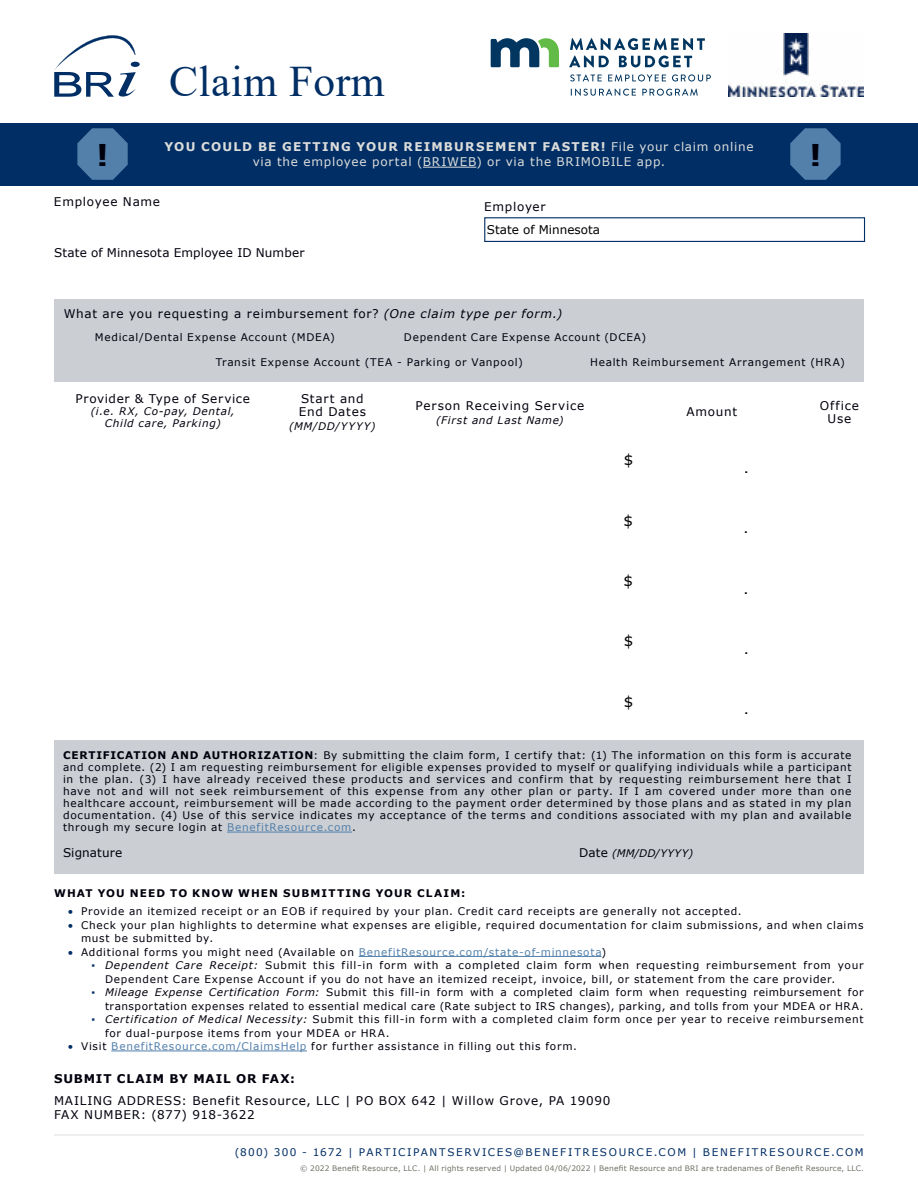
<style>
.page{position:relative;width:918px;height:1188px;background:#fff}
.page>*{position:absolute;margin:0;border:0;box-sizing:border-box;transform-origin:0 0}
.t1{font:43.5px "Times New Roman";letter-spacing:.01em;color:#002e65}
.t2{font:700 30px "Verdana";color:#00000d}
.t3{font:18px "Arial";color:#000}
.t4{font:15px "Verdana";color:#000}
.t5{font:12px/13.5px "Verdana";letter-spacing:.06em;color:#00000d}
.t6{font:700 12px "Verdana";letter-spacing:.1em;color:#dcdddb}
.t7{font:12px "Verdana";letter-spacing:.065em;color:#dcdddb}
.t8{font:12px "Verdana";letter-spacing:.01em;color:#00000d}
.t9{font:700 12px "Verdana";letter-spacing:.065em;color:#00000d}
.t10{font:12px "Verdana";color:#000}
.t11{font:12px "Verdana";letter-spacing:.005em;color:#00000d}
.t12{font:10.5px/12px "Verdana";letter-spacing:.065em;color:#00000d}
.t13{font:italic 10.5px/12px "Verdana";letter-spacing:.065em;color:#00000d;text-align:center}
.t14{font:10.5px "Verdana";letter-spacing:.155em;color:#002e65}
.t15{font:700 10.5px "Verdana";letter-spacing:.105em;color:#00000d}
.t16{font:7.5px "Verdana";letter-spacing:.025em;color:#707068}
.s1{font-weight:400}
.s2{font-style:italic}
.s3{font-weight:700}
.s4{color:#5280ab}
.s5{color:#000}
.s6{font-style:normal;font-size:12px}
.s7{font-family:"Lato";color:#002e65}
.s8{color:#002e65}
</style>
<div class="page">
<hr style="left:54px;top:1135px;width:810px;height:1px;background:#dcdddb">
<div style="left:0;top:123px;width:918px;height:62px;background:#002e65"></div>
<hr style="left:423px;top:167px;width:53px;height:1px;background:#dcdddb">
<svg style="left:77px;top:128px;width:51px;height:52px"></svg>
<svg style="left:790px;top:128px;width:51px;height:52px"></svg>
<svg style="left:54px;top:35px;width:86px;height:62px"></svg>
<svg style="left:491px;top:38px;width:68px;height:29px"></svg>
<svg style="left:570px;top:38px;width:135px;height:12px"></svg>
<svg style="left:569px;top:56px;width:40px;height:11px"></svg>
<svg style="left:619px;top:56px;width:73px;height:11px"></svg>
<svg style="left:570px;top:74px;width:32px;height:8px"></svg>
<svg style="left:608px;top:74px;width:58px;height:8px"></svg>
<svg style="left:672px;top:74px;width:39px;height:8px"></svg>
<svg style="left:571px;top:89px;width:65px;height:7px"></svg>
<svg style="left:642px;top:89px;width:56px;height:7px"></svg>
<div style="left:54px;top:299px;width:810px;height:83px;background:#cbced3"></div>
<hr style="left:359px;top:956px;width:243px;height:1px;background:#5280ab">
<hr style="left:111px;top:1051px;width:196px;height:1px;background:#5280ab">
<div style="left:54px;top:740px;width:810px;height:133px;background:#cbced3"></div>
<hr style="left:227px;top:832px;width:125px;height:1px;background:#5280ab">
<img style="left:728px;top:33px;width:136px;height:64px">
<div style="left:484px;top:217px;width:381px;height:25px;background:#fff;border:1px solid #002e65"></div>
<h2 class="t2" style="left:97px;top:133px;width:14px">!</h2>
<h1 class="t1" style="left:169px;top:51px;width:217px">Claim Form</h1>
<p class="t6" style="left:165px;top:138px;width:590px">YOU COULD BE GETTING YOUR REIMBURSEMENT FASTER! <span class="s1">File your claim online</span></p>
<p class="t7" style="left:253px;top:154px;width:414px">via the employee portal (BRIWEB) or via the BRIMOBILE app.</p>
<p class="t5" style="left:54px;top:194px;width:108px">Employee Name</p>
<p class="t8" style="left:54px;top:244px;width:252px">State of Minnesota Employee ID Number</p>
<p class="t5" style="left:484px;top:200px;width:63px">Employer</p>
<p class="t10" style="left:487px;top:222px;width:115px">State of Minnesota</p>
<h2 class="t2" style="left:809px;top:133px;width:14px">!</h2>
<p class="t5" style="left:64px;top:307px;width:500px">What are you requesting a reimbursement for? <span class="s2">(One claim type per form.)</span></p>
<p class="t12" style="left:95px;top:331px;width:241px">Medical/Dental Expense Account (MDEA)</p>
<p class="t12" style="left:404px;top:331px;width:244px">Dependent Care Expense Account (DCEA)</p>
<p class="t12" style="left:216px;top:356px;width:309px">Transit Expense Account (TEA - Parking or Vanpool)</p>
<p class="t12" style="left:590px;top:356px;width:256px">Health Reimbursement Arrangement (HRA)</p>
<p class="t5" style="left:76px;top:392px;width:176px">Provider &amp; Type of Service</p>
<p class="t13" style="left:91px;top:405px;width:146px">(i.e. RX, Co-pay, Dental,<br>Child care, Parking)</p>
<p class="t5" style="left:299px;top:392px;width:69px">Start and<br>End Dates</p>
<p class="t13" style="left:289px;top:420px;width:88px">(MM/DD/YYYY)</p>
<p class="t5" style="left:416px;top:399px;width:170px">Person Receiving Service</p>
<p class="t13" style="left:436px;top:414px;width:129px">(First and Last Name)</p>
<h3 class="t4" style="left:624px;top:450px;width:11px">$</h3>
<h3 class="t4" style="left:623px;top:510px;width:11px">$</h3>
<h3 class="t4" style="left:624px;top:570px;width:11px">$</h3>
<h3 class="t4" style="left:624px;top:631px;width:11px">$</h3>
<h3 class="t4" style="left:624px;top:691px;width:11px">$</h3>
<p class="t5" style="left:686px;top:405px;width:52px">Amount</p>
<h3 class="t3" style="left:744px;top:454px;width:7px">.</h3>
<h3 class="t3" style="left:743px;top:514px;width:7px">.</h3>
<h3 class="t3" style="left:744px;top:575px;width:7px">.</h3>
<h3 class="t3" style="left:744px;top:635px;width:7px">.</h3>
<h3 class="t3" style="left:744px;top:695px;width:7px">.</h3>
<p class="t5" style="left:820px;top:398px;width:41px;text-align:center">Office<br>Use</p>
<p class="t12" style="left:63px;top:749px;width:790px;text-align:justify"><span class="s3">CERTIFICATION AND AUTHORIZATION</span>: By submitting the claim form, I certify that: (1) The information on this form is accurate and complete. (2) I am requesting reimbursement for eligible expenses provided to myself or qualifying individuals while a participant in the plan. (3) I have already received these products and services and confirm that by requesting reimbursement here that I have not and will not seek reimbursement of this expense from any other plan or party. If I am covered under more than one healthcare account, reimbursement will be made according to the payment order determined by those plans and as stated in my plan documentation. (4) Use of this service indicates my acceptance of the terms and conditions associated with my plan and available through my secure login at <span class="s4">BenefitResource.com</span><span class="s5">.</span></p>
<p class="t11" style="left:63px;top:844px;width:61px">Signature</p>
<p class="t13" style="left:579px;top:847px;width:115px"><span class="s6">Date</span> (MM/DD/YYYY)</p>
<p class="t15" style="left:54px;top:886px;width:413px">WHAT YOU NEED TO KNOW WHEN SUBMITTING YOUR CLAIM:</p>
<p class="t12" style="left:67px;top:905px;width:676px"><span class="s7">•</span> Provide an itemized receipt or an EOB if required by your plan. Credit card receipts are generally not accepted.</p>
<p class="t12" style="left:81px;top:918px;width:784px;line-height:13.5px;text-indent:-14px"><span class="s7">•</span> Check your plan highlights to determine what expenses are eligible, required documentation for claim submissions, and when claims must be submitted by.</p>
<p class="t12" style="left:67px;top:946px;width:540px"><span class="s7">•</span> Additional forms you might need (Available on <span class="s4">BenefitResource.com/state-of-minnesota</span>)</p>
<p class="t12" style="left:105px;top:958px;width:760px;line-height:13.5px;text-indent:-13px"><span class="s8">▪</span> <span class="s2">Dependent Care Receipt:</span> Submit this fill-in form with a completed claim form when requesting reimbursement from your<br>Dependent Care Expense Account if you do not have an itemized receipt, invoice, bill, or statement from the care provider.</p>
<p class="t12" style="left:92px;top:985px;width:774px;line-height:13.5px;text-align:right"><span class="s8">▪</span> <span class="s2">Mileage Expense Certification Form:</span> Submit this fill-in form with a completed claim form when requesting reimbursement for transportation expenses related to essential medical care (Rate subject to IRS changes), parking, and tolls from your MDEA or HRA.</p>
<p class="t12" style="left:105px;top:1012px;width:760px;line-height:13.5px;text-indent:-14px"><span class="s8">▪</span> <span class="s2">Certification of Medical Necessity:</span> Submit this fill-in form with a completed claim form once per year to receive reimbursement for dual-purpose items from your MDEA or HRA.</p>
<p class="t12" style="left:68px;top:1040px;width:511px"><span class="s7">•</span> Visit <span class="s4">BenefitResource.com/ClaimsHelp</span> for further assistance in filling out this form.</p>
<p class="t9" style="left:54px;top:1070px;width:243px">SUBMIT CLAIM BY MAIL OR FAX:</p>
<p class="t5" style="left:54px;top:1094px;width:558px">MAILING ADDRESS: Benefit Resource, LLC | PO BOX 642 | Willow Grove, PA 19090<br>FAX NUMBER: (877) 918-3622</p>
<p class="t14" style="left:235px;top:1145px;width:630px">(800) 300 - 1672 | PARTICIPANTSERVICES@BENEFITRESOURCE.COM | BENEFITRESOURCE.COM</p>
<p class="t16" style="left:300px;top:1163px;width:565px">© 2022 Benefit Resource, LLC. | All rights reserved | Updated 04/06/2022 | Benefit Resource and BRI are tradenames of Benefit Resource, LLC.</p>
</div>
